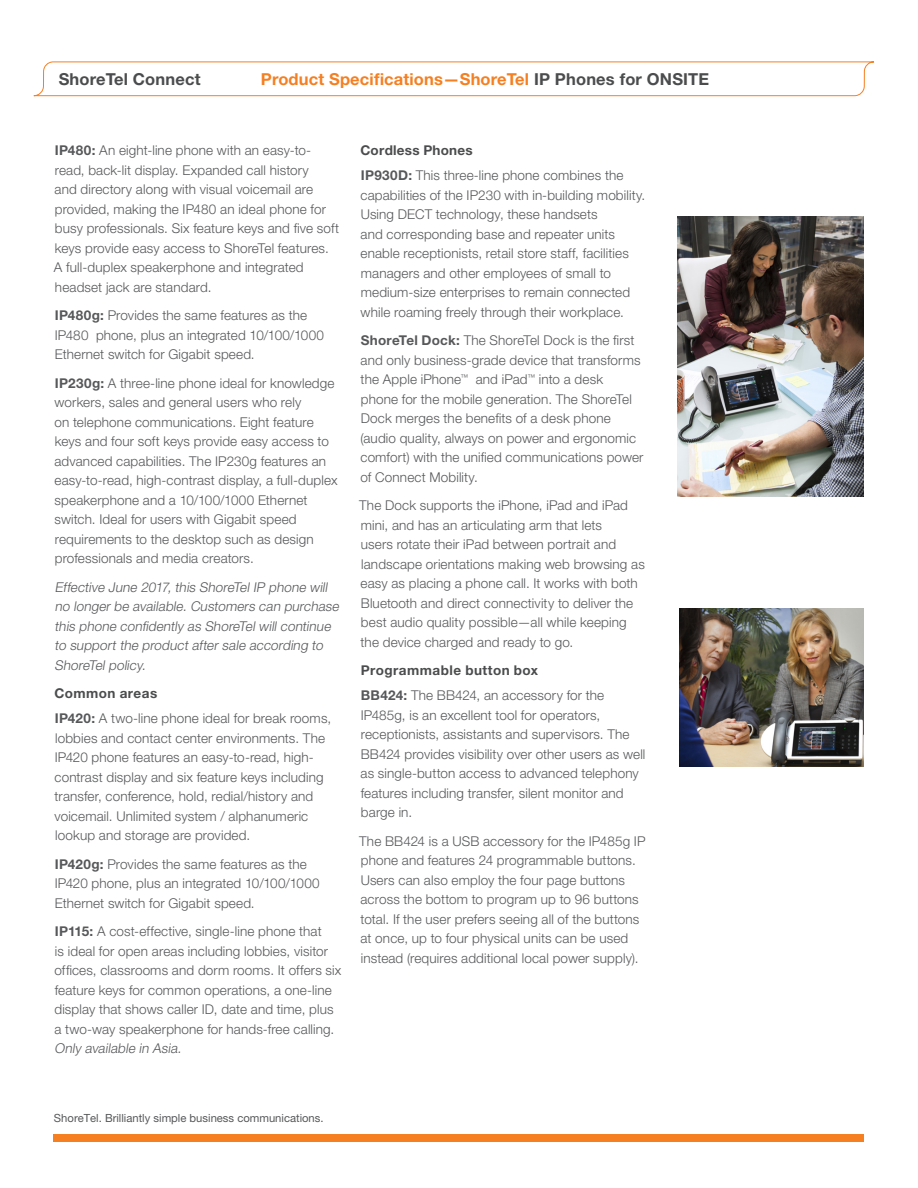
<style>
.page{position:relative;width:918px;height:1188px;background:#fff}
.page>*{position:absolute;margin:0;border:0;box-sizing:border-box;transform-origin:0 0}
.t1{font:700 16.5px "Helvetica Neue LT Std";letter-spacing:.01em;color:#f57f21}
.t2{font:700 16.5px "Helvetica Neue LT Std";letter-spacing:.01em;color:#4b4c4d}
.t3{font:300 13.5px/19.5px "Helvetica Neue LT Std";letter-spacing:.01em;color:#57585a}
.t4{font:italic 300 13.5px/19.5px "Helvetica Neue LT Std";color:#57585a}
.Subtitle_interior_pa{font:700 13.5px "Helvetica Neue LT Std";letter-spacing:.03em;color:#4b4c4d}
.t5{font:11.25px "Helvetica Neue LT Std";color:#57585a}
.s1{color:#4b4c4d}
.s2{font-weight:700}
.s3{font-style:italic}
</style>
<div class="page">
<div style="left:54px;top:1134px;width:810px;height:7px;background:#f57f21"></div>
<svg style="left:33px;top:61px;width:841px;height:35px"></svg>
<img style="left:677px;top:216px;width:187px;height:280px">
<img style="left:679px;top:608px;width:185px;height:159px">
<p class="t2" style="left:59px;top:69px;width:143px">ShoreTel Connect</p>
<p class="t1" style="left:261px;top:69px;width:450px">Product Specifications—ShoreTel <span class="s1">IP Phones for ONSITE</span></p>
<p class="t3" style="left:54px;top:141px;width:287px"><span class="s2">IP480:</span> An eight-line phone with an easy-to&shy;read, back-lit display. Expanded call history<br>and directory along with visual voicemail are provided, making the IP480 an ideal phone for busy professionals. Six feature keys and five soft keys provide easy access to ShoreTel features.<br>A full-duplex speakerphone and integrated headset jack are standard.</p>
<p class="t3" style="left:55px;top:306px;width:271px"><span class="s2">IP480g:</span> Provides the same features as the<br>IP480 phone, plus an integrated 10/100/1000<br>Ethernet switch for Gigabit speed.</p>
<p class="t3" style="left:55px;top:373px;width:284px"><span class="s2">IP230g:</span> A three-line phone ideal for knowledge workers, sales and general users who rely<br>on telephone communications. Eight feature keys and four soft keys provide easy access to advanced capabilities. The IP230g features an easy-to-read, high-contrast display, a full-duplex speakerphone and a 10/100/1000 Ethernet switch. Ideal for users with Gigabit speed requirements to the desktop such as design professionals and media creators.</p>
<p class="t4" style="left:55px;top:577px;width:288px">Effective June 2017, this ShoreTel IP phone will no longer be available. Customers can purchase this phone confidently as ShoreTel will continue to support the product after sale according to ShoreTel policy.</p>
<p class="Subtitle_interior_pa" style="left:54px;top:685px;width:104px">Common areas</p>
<p class="t3" style="left:55px;top:708px;width:278px"><span class="s2">IP420:</span> A two-line phone ideal for break rooms, lobbies and contact center environments. The IP420 phone features an easy-to-read, high&shy;contrast display and six feature keys including transfer, conference, hold, redial/history and voicemail. Unlimited system / alphanumeric lookup and storage are provided.</p>
<p class="t3" style="left:55px;top:854px;width:266px"><span class="s2">IP420g:</span> Provides the same features as the<br>IP420 phone, plus an integrated 10/100/1000<br>Ethernet switch for Gigabit speed.</p>
<p class="t3" style="left:54px;top:921px;width:288px"><span class="s2">IP115:</span> A cost-effective, single-line phone that<br>is ideal for open areas including lobbies, visitor offices, classrooms and dorm rooms. It offers six feature keys for common operations, a one-line display that shows caller ID, date and time, plus a two-way speakerphone for hands-free calling.<br><span class="s3">Only available in Asia.</span></p>
<p class="Subtitle_interior_pa" style="left:360px;top:142px;width:114px">Cordless Phones</p>
<p class="t3" style="left:361px;top:165px;width:286px"><span class="s2">IP930D:</span> This three-line phone combines the capabilities of the IP230 with in-building mobility.<br>Using DECT technology, these handsets<br>and corresponding base and repeater units enable receptionists, retail store staff, facilities managers and other employees of small to medium-size enterprises to remain connected while roaming freely through their workplace.</p>
<p class="t3" style="left:360px;top:330px;width:285px"><span class="s2">ShoreTel Dock:</span> The ShoreTel Dock is the first and only business-grade device that transforms the Apple iPhone<sup>™</sup> and iPad<sup>™</sup> into a desk phone for the mobile generation. The ShoreTel Dock merges the benefits of a desk phone (audio quality, always on power and ergonomic comfort) with the unified communications power of Connect Mobility.</p>
<p class="t3" style="left:359px;top:495px;width:287px">The Dock supports the iPhone, iPad and iPad mini, and has an articulating arm that lets<br>users rotate their iPad between portrait and landscape orientations making web browsing as easy as placing a phone call. It works with both Bluetooth and direct connectivity to deliver the best audio quality possible—all while keeping the device charged and ready to go.</p>
<p class="Subtitle_interior_pa" style="left:361px;top:662px;width:179px">Programmable button box</p>
<p class="t3" style="left:361px;top:685px;width:286px"><span class="s2">BB424:</span> The BB424, an accessory for the IP485g, is an excellent tool for operators, receptionists, assistants and supervisors. The BB424 provides visibility over other users as well as single-button access to advanced telephony features including transfer, silent monitor and barge in.</p>
<p class="t3" style="left:359px;top:831px;width:288px">The BB424 is a USB accessory for the IP485g IP phone and features 24 programmable buttons.<br>Users can also employ the four page buttons across the bottom to program up to 96 buttons total. If the user prefers seeing all of the buttons at once, up to four physical units can be used instead (requires additional local power supply).</p>
<p class="t5" style="left:54px;top:1111px;width:271px">ShoreTel. Brilliantly simple business communications.</p>
</div>
